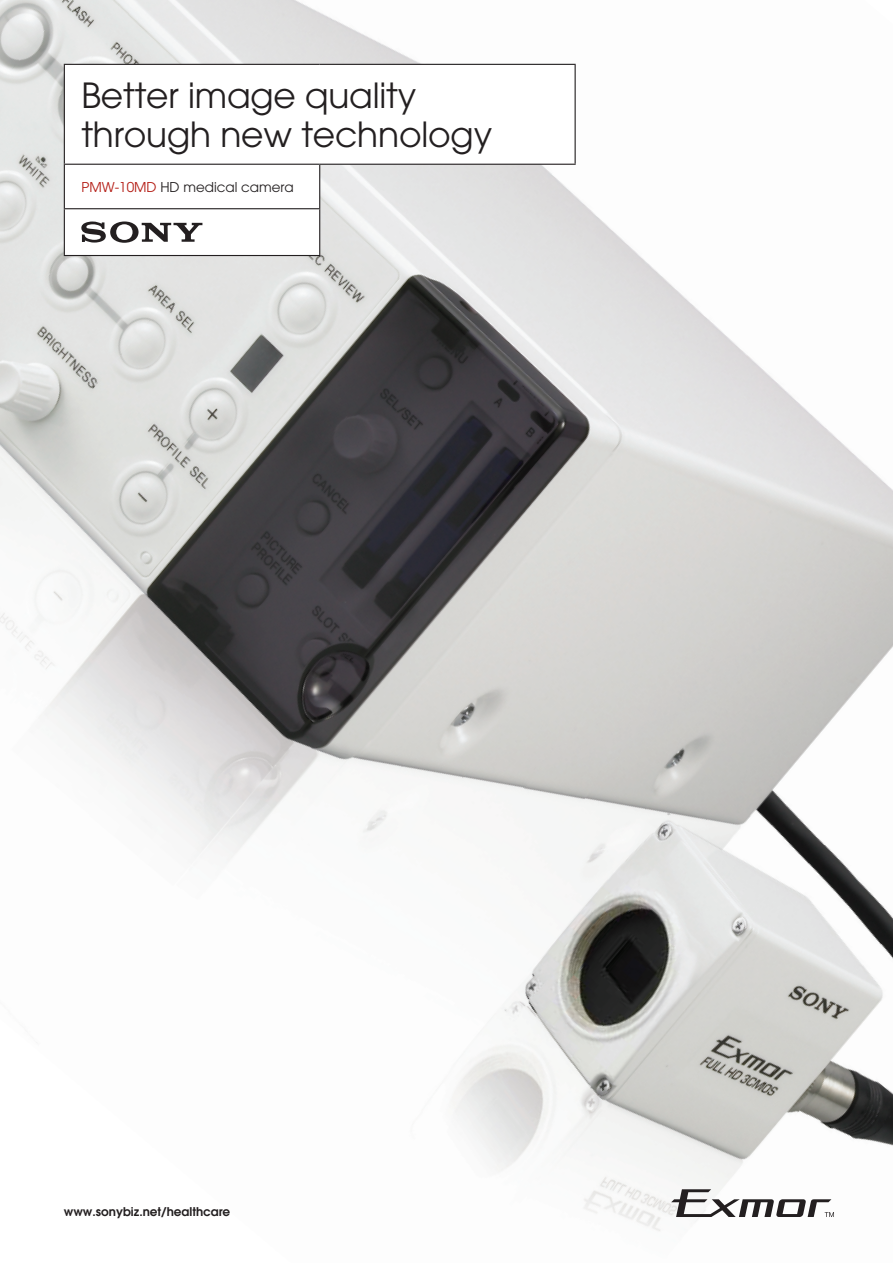
<style>
.page{position:relative;width:893px;height:1263px;background:#fff}
.page>*{position:absolute;margin:0;border:0;box-sizing:border-box;transform-origin:0 0}
.t1{font:34.5px/39px "Avant Garde LT";letter-spacing:-.005em;color:#231f20}
.t2{font:13.5px "Avant Garde LT";color:#231f20}
.t3{font:600 12px "Avant Garde LT";color:#231f20}
.s1{color:#b41d15}
</style>
<div class="page">
<img style="left:112px;top:193px;width:538px;height:626px">
<img style="left:0;top:63px;width:558px;height:603px">
<img style="left:153px;top:265px;width:586px;height:574px">
<img style="left:0;top:61px;width:489px;height:522px">
<img style="left:194px;top:348px;width:635px;height:515px">
<img style="left:0;top:24px;width:419px;height:476px">
<img style="left:235px;top:431px;width:658px;height:432px">
<img style="left:0;top:0;width:350px;height:417px">
<img style="left:0;top:0;width:280px;height:286px">
<img style="left:276px;top:514px;width:617px;height:349px">
<img style="left:0;top:0;width:140px;height:167px">
<img style="left:335px;top:597px;width:558px;height:266px">
<img style="left:0;top:0;width:70px;height:84px">
<img style="left:404px;top:681px;width:489px;height:457px">
<img style="left:474px;top:764px;width:419px;height:408px">
<img style="left:544px;top:847px;width:349px;height:367px">
<img style="left:613px;top:930px;width:280px;height:301px">
<div style="left:0;top:251px;width:41px;height:83px;background:#e3e4e3"></div>
<img style="left:683px;top:1013px;width:210px;height:218px">
<img style="left:753px;top:1096px;width:140px;height:135px">
<img style="left:823px;top:1179px;width:70px;height:52px">
<svg style="left:65px;top:65px;width:510px;height:190px"></svg>
<hr style="left:64px;top:64px;width:256px;height:1px;background:#231f20">
<hr style="left:64px;top:65px;width:1px;height:99px;background:#231f20">
<hr style="left:320px;top:64px;width:256px;height:1px;background:#231f20">
<hr style="left:575px;top:65px;width:1px;height:99px;background:#231f20">
<hr style="left:320px;top:164px;width:256px;height:1px;background:#231f20">
<hr style="left:64px;top:164px;width:256px;height:1px;background:#231f20">
<hr style="left:64px;top:165px;width:1px;height:43px;background:#231f20">
<hr style="left:319px;top:165px;width:1px;height:43px;background:#231f20">
<hr style="left:64px;top:208px;width:256px;height:1px;background:#231f20">
<hr style="left:64px;top:209px;width:1px;height:46px;background:#231f20">
<hr style="left:319px;top:209px;width:1px;height:46px;background:#231f20">
<hr style="left:64px;top:255px;width:256px;height:1px;background:#231f20">
<svg style="left:81px;top:221px;width:121px;height:22px"></svg>
<svg style="left:671px;top:1189px;width:163px;height:28px"></svg>
<p class="t1" style="left:81px;top:76px;width:412px">Better image quality through new technology</p>
<p class="t2" style="left:81px;top:179px;width:214px"><span class="s1">PMW-10MD</span> HD medical camera</p>
<p class="t3" style="left:64px;top:1204px;width:168px">www.sonybiz.net/healthcare</p>
</div>
